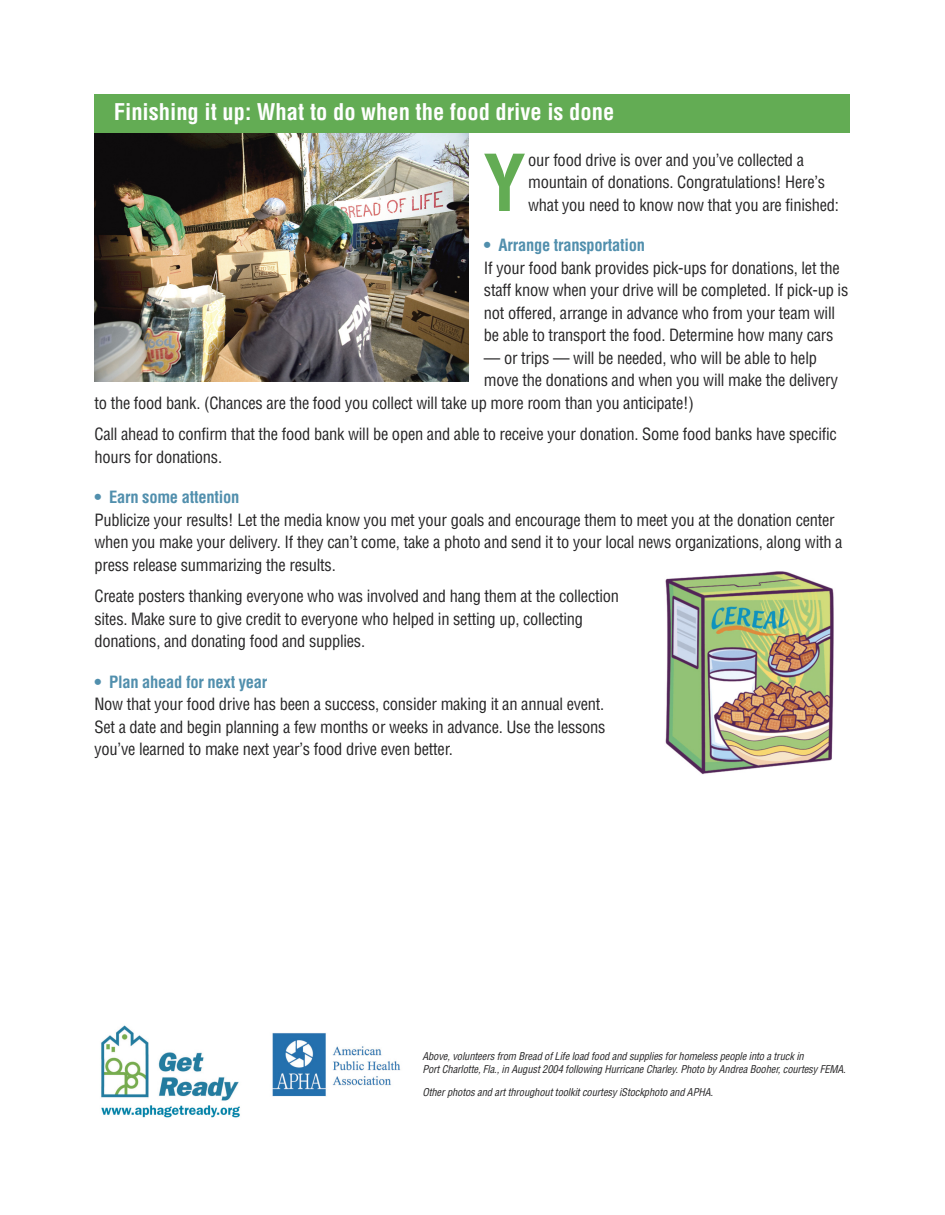
<style>
.page{position:relative;width:945px;height:1215px;background:#fff}
.page>*{position:absolute;margin:0;border:0;box-sizing:border-box;transform-origin:0 0}
.t1{font:700 condensed 76.5px "Helvetica";color:#63ac54}
.t2{font:700 condensed 22.5px "Helvetica";color:#fff}
.t3{font:condensed 16.5px/22.5px "Helvetica";letter-spacing:-.015em;color:#272627}
.t4{font:700 condensed 16.5px "Helvetica";letter-spacing:-.015em;color:#518fad}
.t5{font:italic condensed 10.5px/13.5px "Helvetica";letter-spacing:-.01em;color:#272627}
</style>
<div class="page">
<img style="left:94px;top:133px;width:375px;height:248px">
<div style="left:94px;top:94px;width:756px;height:39px;background:#63ac54"></div>
<img style="left:101px;top:1025px;width:300px;height:93px">
<img style="left:665px;top:571px;width:169px;height:204px">
<h2 class="t2" style="left:114px;top:103px;width:502px">Finishing it up: What to do when the food drive is done</h2>
<h1 class="t1" style="left:483px;top:154px;width:44px">Y</h1>
<p class="t3" style="left:528px;top:150px;width:312px">our food drive is over and you’ve collected a mountain of donations. Congratulations! Here’s what you need to know now that you are finished:</p>
<p class="t4" style="left:484px;top:239px;width:163px">• Arrange transportation</p>
<p class="t3" style="left:484px;top:258px;width:366px">If your food bank provides pick-ups for donations, let the staff know when your drive will be completed. If pick-up is not offered, arrange in advance who from your team will be able to transport the food. Determine how many cars</p>
<p class="t3" style="left:484px;top:348px;width:335px">— or trips — will be needed, who will be able to help</p>
<p class="t3" style="left:484px;top:371px;width:356px">move the donations and when you will make the delivery</p>
<p class="t3" style="left:95px;top:393px;width:601px">to the food bank. (Chances are the food you collect will take up more room than you anticipate!)</p>
<p class="t3" style="left:95px;top:425px;width:744px">Call ahead to confirm that the food bank will be open and able to receive your donation. Some food banks have specific hours for donations.</p>
<p class="t4" style="left:94px;top:491px;width:146px">• Earn some attention</p>
<p class="t3" style="left:94px;top:510px;width:750px">Publicize your results! Let the media know you met your goals and encourage them to meet you at the donation center when you make your delivery. If they can’t come, take a photo and send it to your local news organizations, along with a press release summarizing the results.</p>
<p class="t3" style="left:95px;top:587px;width:526px">Create posters thanking everyone who was involved and hang them at the collection sites. Make sure to give credit to everyone who helped in setting up, collecting donations, and donating food and supplies.</p>
<p class="t4" style="left:94px;top:676px;width:174px">• Plan ahead for next year</p>
<p class="t3" style="left:94px;top:695px;width:513px;text-align:justify">Now that your food drive has been a success, consider making it an annual event.<br>Set a date and begin planning a few months or weeks in advance. Use the lessons you’ve learned to make next year’s food drive even better.</p>
<p class="t5" style="left:422px;top:1050px;width:425px">Above, volunteers from Bread of Life load food and supplies for homeless people into a truck in<br>Port Charlotte, Fla., in August 2004 following Hurricane Charley. Photo by Andrea Booher, courtesy FEMA.</p>
<p class="t5" style="left:422px;top:1086px;width:292px">Other photos and art throughout toolkit courtesy iStockphoto and APHA.</p>
</div>
